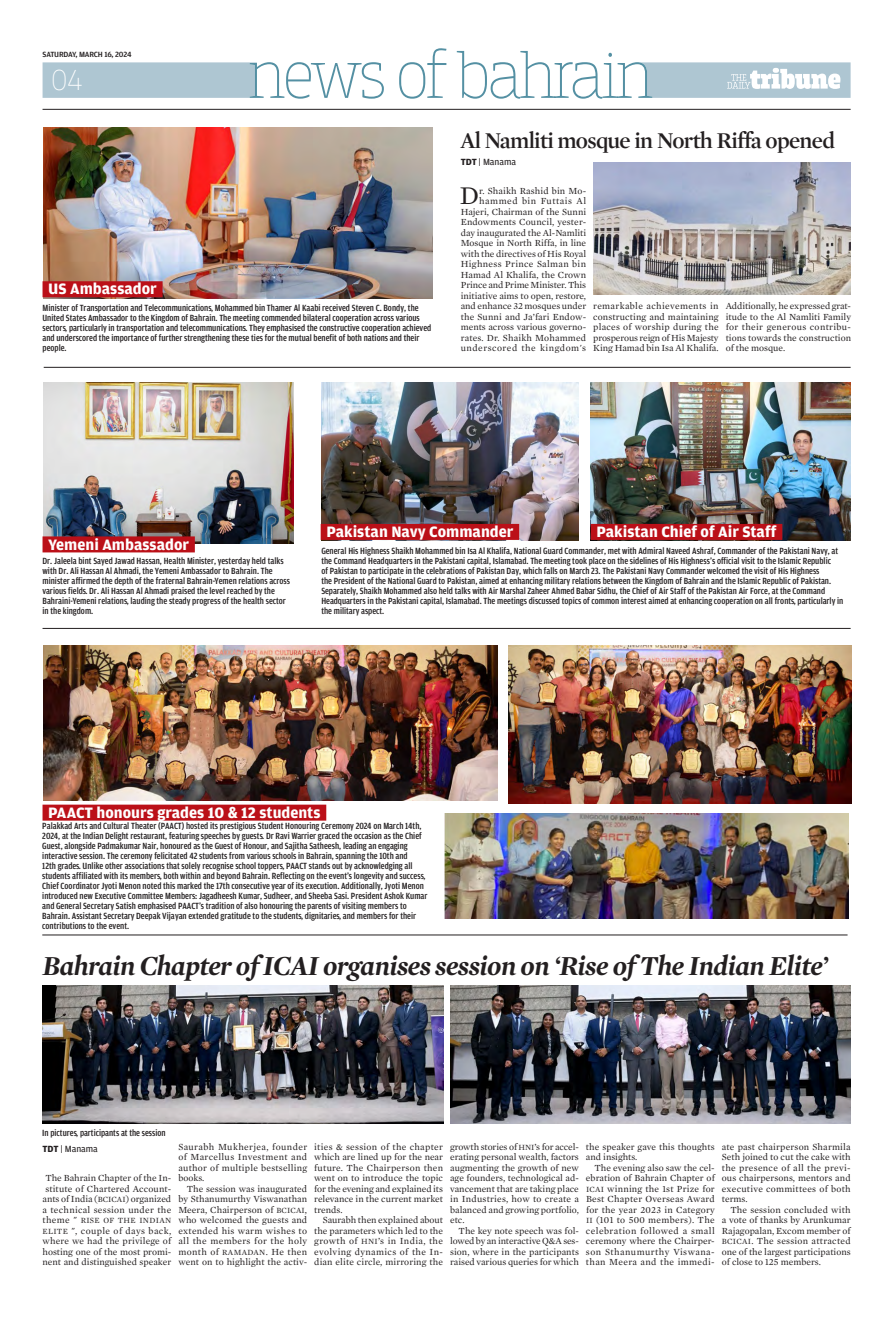
<style>
.page{position:relative;width:879px;height:1319px;background:#fff}
.page>*{position:absolute;margin:0;border:0;box-sizing:border-box;transform-origin:0 0}
.t1{font:100 30.4px "Breakers Slab";color:#fff}
._18_Anchor{font:italic 700 28px "Mercury Display";letter-spacing:-.02em;color:#231f20}
._05_Initial_Cap_2{font:26px "Mercury Text G1 Roman";color:#231f20}
._20_H{font:600 23px "Mercury Display";letter-spacing:-.03em;color:#231f20}
._17_SectionHead{font:700 16px "Amplitude";color:#fff}
._10_Caption{font:500 condensed 9.5px/10px "Amplitude";color:#231f20}
._05_BodyText{font:9.5px/10.5px "Mercury Text G1 Roman";letter-spacing:.005em;color:#231f20;text-align:justify}
._05_Initial_Cap_2-2{font:9.5px/10.5px "Mercury Text G1 Roman";color:#231f20;text-align:justify}
._02_Dateline{font:9.5px "Amplitude";color:#231f20}
._05_Initial_Cap_2-3{font:8.1px "Mercury Text G1 Roman";letter-spacing:.04em;color:#231f20}
._10_SH{font:500 8px "Amplitude";letter-spacing:-.02em;color:#231f20}
.s1{font-weight:700}
.s2{font-size:8.1px}
.s3{font-size:9.5px}
</style>
<div class="page">
<hr style="left:43px;top:109px;width:807px;height:1px;background:#231f20">
<svg style="left:43px;top:48px;width:807px;height:51px"></svg>
<img style="left:43px;top:985px;width:400px;height:138px">
<img style="left:451px;top:985px;width:399px;height:138px">
<hr style="left:42px;top:934px;width:805px;height:1px;background:#231f20">
<img style="left:43px;top:645px;width:455px;height:155px">
<img style="left:509px;top:645px;width:342px;height:157px">
<img style="left:445px;top:813px;width:404px;height:105px">
<div style="left:43px;top:804px;width:283px;height:16px;background:#bb1018"></div>
<hr style="left:43px;top:628px;width:807px;height:1px;background:#231f20">
<img style="left:43px;top:382px;width:251px;height:161px">
<img style="left:44px;top:128px;width:388px;height:170px">
<hr style="left:44px;top:367px;width:806px;height:1px;background:#231f20">
<img style="left:321px;top:382px;width:258px;height:158px">
<div style="left:321px;top:524px;width:198px;height:16px;background:#bb1018"></div>
<div style="left:43px;top:281px;width:120px;height:16px;background:#bb1018"></div>
<div style="left:43px;top:536px;width:152px;height:16px;background:#bb1018"></div>
<img style="left:591px;top:382px;width:259px;height:158px">
<div style="left:591px;top:524px;width:191px;height:16px;background:#bb1018"></div>
<img style="left:593px;top:162px;width:257px;height:132px">
<p class="_10_SH" style="left:43px;top:50px;width:91px">SATURDAY, MARCH 16, 2024</p>
<p class="t1" style="left:51px;top:63px;width:33px">04</p>
<p class="_17_SectionHead" style="left:48px;top:280px;width:110px">US Ambassador</p>
<p class="_10_Caption" style="left:43px;top:303px;width:390px">Minister of Transportation and Telecommunications, Mohammed bin Thamer Al Kaabi received Steven C. Bondy, the United States Ambassador to the Kingdom of Bahrain. The meeting commended bilateral cooperation across various sectors, particularly in transportation and telecommunications. They emphasised the constructive cooperation achieved and underscored the importance of further strengthening these ties for the mutual benefit of both nations and their people.</p>
<p class="_20_H" style="left:461px;top:128px;width:376px">Al Namliti mosque in North Riffa opened</p>
<p class="_02_Dateline" style="left:461px;top:156px;width:57px"><span class="s1">TDT</span> | Manama</p>
<p class="_05_Initial_Cap_2" style="left:460px;top:180px;width:21px">D</p>
<p class="_05_Initial_Cap_2-2" style="left:461px;top:185px;width:127px;text-align:right">r. Shaikh Rashid bin Mo&shy;hammed bin Futtais Al<br>Hajeri, Chairman of the Sunni<br>Endowments Council, yester&shy;day inaugurated the Al-Namliti<br>Mosque in North Riffa, in line with the directives of His Royal<br>Highness Prince Salman bin<br>Hamad Al Khalifa, the Crown<br>Prince and Prime Minister. This initiative aims to open, restore, and enhance 32 mosques under the Sunni and Ja’fari Endow&shy;ments across various governo&shy;rates. Dr. Shaikh Mohammed underscored the kingdom's</p>
<p class="_05_Initial_Cap_2-2" style="left:593px;top:301px;width:127px">remarkable achievements in constructing and maintaining places of worship during the prosperous reign of His Majesty King Hamad bin Isa Al Khalifa.</p>
<p class="_05_Initial_Cap_2-2" style="left:726px;top:301px;width:127px">Additionally, he expressed grat&shy;itude to the Al Namliti Family for their generous contribu&shy;tions towards the construction of the mosque.</p>
<p class="_17_SectionHead" style="left:48px;top:535px;width:142px">Yemeni Ambassador</p>
<p class="_10_Caption" style="left:43px;top:555px;width:249px">Dr. Jaleela bint Sayed Jawad Hassan, Health Minister, yesterday held talks with Dr. Ali Hassan Al Ahmadi, the Yemeni Ambassador to Bahrain. The minister affirmed the depth of the fraternal Bahrain-Yemen relations across various fields. Dr. Ali Hassan Al Ahmadi praised the level reached by the Bahraini-Yemeni relations, lauding the steady progress of the health sector in the kingdom.</p>
<p class="_17_SectionHead" style="left:326px;top:523px;width:189px">Pakistan Navy Commander</p>
<p class="_17_SectionHead" style="left:596px;top:523px;width:182px">Pakistan Chief of Air Staff</p>
<p class="_10_Caption" style="left:321px;top:545px;width:523px">General His Highness Shaikh Mohammed bin Isa Al Khalifa, National Guard Commander, met with Admiral Naveed Ashraf, Commander of the Pakistani Navy, at the Command Headquarters in the Pakistani capital, Islamabad. The meeting took place on the sidelines of His Highness’s official visit to the Islamic Republic<br>of Pakistan to participate in the celebrations of Pakistan Day, which falls on March 23. The Pakistani Navy Commander welcomed the visit of His Highness<br>the President of the National Guard to Pakistan, aimed at enhancing military relations between the Kingdom of Bahrain and the Islamic Republic of Pakistan.<br>Separately, Shaikh Mohammed also held talks with Air Marshal Zaheer Ahmed Babar Sidhu, the Chief of Air Staff of the Pakistan Air Force, at the Command Headquarters in the Pakistani capital, Islamabad. The meetings discussed topics of common interest aimed at enhancing cooperation on all fronts, particularly in the military aspect.</p>
<p class="_17_SectionHead" style="left:48px;top:803px;width:274px">PAACT honours grades 10 &amp; 12 students</p>
<p class="_10_Caption" style="left:42px;top:820px;width:386px">Palakkad Arts and Cultural Theater (PAACT) hosted its prestigious Student Honouring Ceremony 2024 on March 14th, 2024, at the Indian Delight restaurant, featuring speeches by guests. Dr Ravi Warrier graced the occasion as the Chief Guest, alongside Padmakumar Nair, honoured as the Guest of Honour, and Sajitha Satheesh, leading an engaging interactive session. The ceremony felicitated 42 students from various schools in Bahrain, spanning the 10th and<br>12th grades. Unlike other associations that solely recognise school toppers, PAACT stands out by acknowledging all students affiliated with its members, both within and beyond Bahrain. Reflecting on the event’s longevity and success, Chief Coordinator Jyoti Menon noted this marked the 17th consecutive year of its execution. Additionally, Jyoti Menon introduced new Executive Committee Members: Jagadheesh Kumar, Sudheer, and Sheeba Sasi. President Ashok Kumar and General Secretary Satish emphasised PAACT’s tradition of also honouring the parents of visiting members to Bahrain. Assistant Secretary Deepak Vijayan extended gratitude to the students, dignitaries, and members for their contributions to the event.</p>
<p class="_18_Anchor" style="left:43px;top:949px;width:787px">Bahrain Chapter of ICAI organises session on ‘Rise of The Indian Elite’</p>
<p class="_10_Caption" style="left:42px;top:1128px;width:125px">In pictures, participants at the session</p>
<p class="_05_BodyText" style="left:586px;top:1141px;width:130px">the speaker gave this thoughts and insights.</p>
<p class="_05_BodyText" style="left:586px;top:1162px;width:130px;text-indent:9px">The evening also saw the cel&shy;ebration of Bahrain Chapter of <span class="s2">ICAI</span> winning the 1st Prize for Best Chapter Overseas Award for the year 2023 in Category <span class="s2">II</span> (101 to 500 members). The celebration followed a small ceremony where the Chairper&shy;son Sthanumurthy Viswana&shy;than Meera and the immedi-</p>
<p class="_05_BodyText" style="left:722px;top:1141px;width:130px">ate past chairperson Sharmila Seth joined to cut the cake with the presence of all the previ&shy;ous chairpersons, mentors and executive committees of both terms.</p>
<p class="_05_BodyText" style="left:722px;top:1204px;width:130px;text-indent:9px">The session concluded with a vote of thanks by Arunkumar Rajagopalan, Excom member of <span class="s2">BCICAI</span>. The session attracted one of the largest participations of close to 125 members.</p>
<p class="_05_Initial_Cap_2-2" style="left:178px;top:1141px;width:130px">Saurabh Mukherjea, founder of Marcellus Investment and author of multiple bestselling books.</p>
<p class="_05_BodyText" style="left:178px;top:1183px;width:130px;text-indent:9px">The session was inaugurated by Sthanumurthy Viswanathan Meera, Chairperson of <span class="s2">BCICAI</span>, who welcomed the guests and extended his warm wishes to all the members for the holy month of <span class="s2">RAMADAN</span>. He then went on to highlight the activ-</p>
<p class="_05_BodyText" style="left:450px;top:1141px;width:130px">growth stories of <span class="s2">HNI</span>’s for accel&shy;erating personal wealth, factors augmenting the growth of new age founders, technological ad&shy;vancement that are taking place in Industries, how to create a balanced and growing portfolio, etc.</p>
<p class="_05_BodyText" style="left:450px;top:1225px;width:130px;text-indent:9px">The key note speech was fol&shy;lowed by an interactive Q&amp;A ses&shy;sion, where in the participants raised various queries for which</p>
<p class="_05_BodyText" style="left:314px;top:1141px;width:130px">ities &amp; session of the chapter which are lined up for the near future. The Chairperson then went on to introduce the topic for the evening and explained its relevance in the current market trends.</p>
<p class="_05_BodyText" style="left:314px;top:1214px;width:130px;text-indent:9px">Saurabh then explained about the parameters which led to the growth of <span class="s2">HNI</span>’s in India, the evolving dynamics of the In&shy;dian elite circle, mirroring the</p>
<p class="_02_Dateline" style="left:43px;top:1143px;width:57px"><span class="s1">TDT</span> | Manama</p>
<p class="_05_Initial_Cap_2-2" style="left:43px;top:1172px;width:130px;text-align:center">The Bahrain Chapter of the In&shy;stitute of Chartered Account&shy;ants of India (<span class="s2">BCICAI</span>) organized a technical session under the</p>
<p class="_05_Initial_Cap_2-3" style="left:43px;top:1215px;width:130px"><span class="s3">theme "</span> RISE OF THE INDIAN</p>
<p class="_05_Initial_Cap_2-2" style="left:43px;top:1225px;width:130px"><span class="s2">ELITE</span> ", couple of days back, where we had the privilege of hosting one of the most promi&shy;nent and distinguished speaker</p>
</div>
